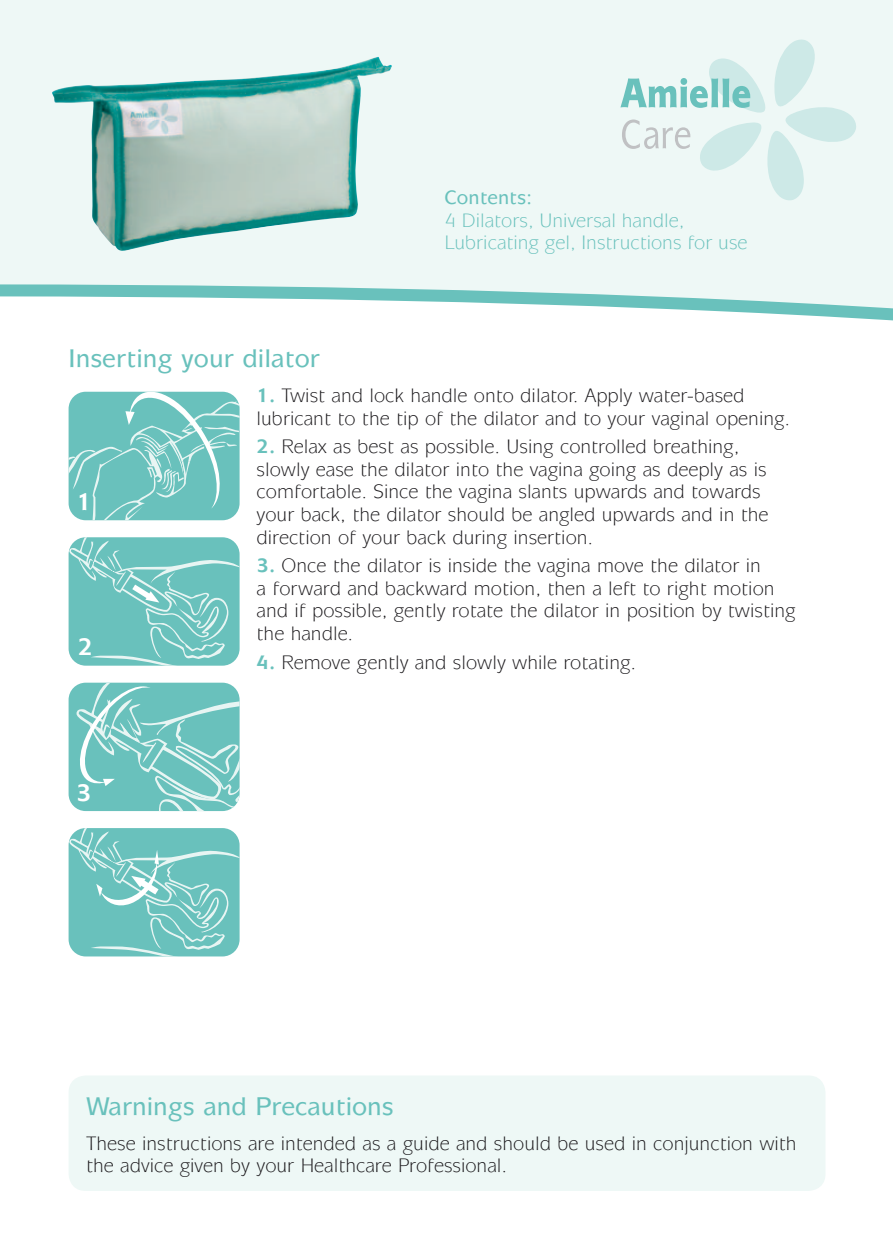
<style>
.page{position:relative;width:893px;height:1259px;background:#fff}
.page>*{position:absolute;margin:0;border:0;box-sizing:border-box;transform-origin:0 0}
.t1{font:500 25.5px "Mixage IT Cby BT";color:#69c1bc}
.t2{font:700 24px "Mixage IT Cby BT";color:#fff}
.t3{font:19.5px/22.5px "Mixage IT Cby BT";color:#1a181b}
.t4{font:19.5px/22.5px "Mixage IT Cby BT";color:#69c1bc}
.t5{font:500 19.5px "Mixage IT Cby BT";color:#69c1bc}
.s1{font-weight:700;color:#69c1bc}
</style>
<div class="page">
<div style="left:0;top:0;width:893px;height:267px;background:#eef8f6"></div>
<svg style="left:0;top:267px;width:893px;height:54px;fill:#eef8f6"></svg>
<div style="left:69px;top:1075px;width:756px;height:116px;background:#eef8f6;border-radius:17px"></div>
<svg style="left:620px;top:39px;width:236px;height:162px;background:#dff0ee"></svg>
<img style="left:51px;top:57px;width:341px;height:194px">
<svg style="left:69px;top:392px;width:171px;height:128px;background:#7bc8c3"></svg>
<svg style="left:69px;top:537px;width:171px;height:128px;background:#79c7c3"></svg>
<div style="left:69px;top:682px;width:171px;height:129px;background:#69c1bc;border-radius:17px"></div>
<svg style="left:74px;top:682px;width:166px;height:129px"></svg>
<svg style="left:69px;top:828px;width:171px;height:128px;background:#7bc8c4"></svg>
<p class="t5" style="left:445px;top:186px;width:89px">Contents:</p>
<p class="t4" style="left:445px;top:209px;width:304px">4 Dilators, Universal handle,<br>Lubricating gel, Instructions for use</p>
<h1 class="t1" style="left:69px;top:342px;width:253px">Inserting your dilator</h1>
<p class="t3" style="left:257px;top:384px;width:535px"><span class="s1">1.</span> Twist and lock handle onto dilator. Apply water-based lubricant to the tip of the dilator and to your vaginal opening.</p>
<p class="t3" style="left:257px;top:435px;width:513px"><span class="s1">2.</span> Relax as best as possible. Using controlled breathing, slowly ease the dilator into the vagina going as deeply as is comfortable. Since the vagina slants upwards and towards your back, the dilator should be angled upwards and in the direction of your back during insertion.</p>
<p class="t3" style="left:257px;top:554px;width:541px"><span class="s1">3.</span> Once the dilator is inside the vagina move the dilator in<br>a forward and backward motion, then a left to right motion and if possible, gently rotate the dilator in position by twisting the handle.</p>
<p class="t3" style="left:257px;top:651px;width:381px"><span class="s1">4.</span> Remove gently and slowly while rotating.</p>
<p class="t2" style="left:77px;top:487px;width:17px">1</p>
<p class="t2" style="left:78px;top:632px;width:17px">2</p>
<p class="t2" style="left:76px;top:778px;width:17px">3</p>
<h1 class="t1" style="left:86px;top:1090px;width:309px">Warnings and Precautions</h1>
<p class="t3" style="left:86px;top:1131px;width:712px">These instructions are intended as a guide and should be used in conjunction with the advice given by your Healthcare Professional.</p>
</div>
